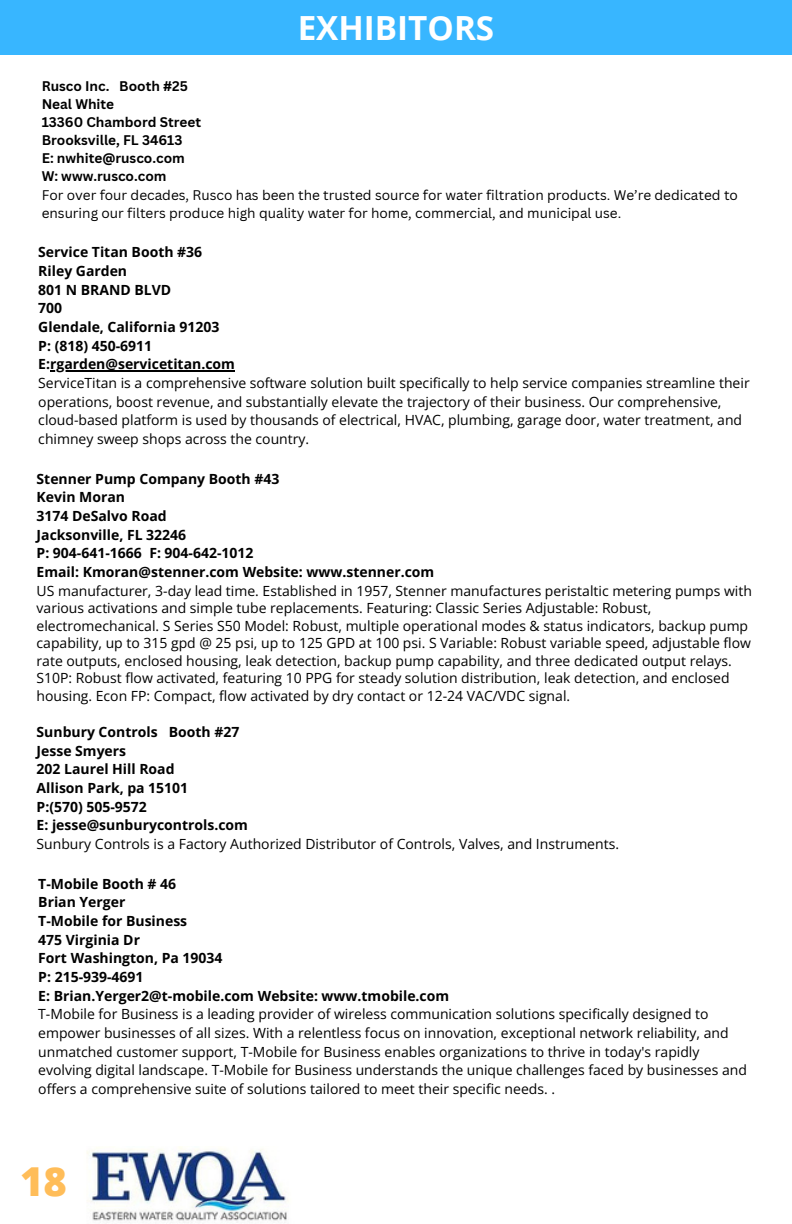
<style>
.page{position:relative;width:792px;height:1224px;background:#fff}
.page>*{position:absolute;margin:0;border:0;box-sizing:border-box;transform-origin:0 0}
.t1{font:800 40px "Open Sans";color:#ffbd59}
.t2{font:700 33.2px "Open Sans";color:#fff}
.t3{font:14px/18.6px "Open Sans";color:#000}
.t4{font:700 14px "Open Sans";color:#000}
.t5{font:13.6px/18.2px "Canva Sans";color:#000}
.t6{font:700 13.6px "Canva Sans";color:#000}
</style>
<div class="page">
<div style="left:0;top:0;width:792px;height:55px;background:#38b6ff"></div>
<img style="left:87px;top:1147px;width:202px;height:76px">
<hr style="left:50px;top:371px;width:185px;height:1px;background:#000">
<p class="t2" style="left:298px;top:5px;width:198px">EXHIBITORS</p>
<p class="t6" style="left:42px;top:76px;width:148px">Rusco Inc. Booth #25</p>
<p class="t6" style="left:42px;top:94px;width:74px">Neal White</p>
<p class="t6" style="left:42px;top:113px;width:161px">13360 Chambord Street</p>
<p class="t6" style="left:42px;top:131px;width:142px">Brooksville, FL 34613</p>
<p class="t6" style="left:42px;top:149px;width:145px">E: nwhite@rusco.com</p>
<p class="t6" style="left:42px;top:167px;width:126px">W: www.rusco.com</p>
<p class="t5" style="left:42px;top:185px;width:698px">For over four decades, Rusco has been the trusted source for water filtration products. We’re dedicated to ensuring our filters produce high quality water for home, commercial, and municipal use.</p>
<p class="t4" style="left:38px;top:242px;width:165px">Service Titan Booth #36</p>
<p class="t4" style="left:38px;top:261px;width:90px">Riley Garden</p>
<p class="t4" style="left:38px;top:280px;width:134px">801 N BRAND BLVD</p>
<p class="t4" style="left:38px;top:298px;width:25px">700</p>
<p class="t4" style="left:38px;top:317px;width:183px">Glendale, California 91203</p>
<p class="t4" style="left:38px;top:336px;width:115px">P: (818) 450-6911</p>
<p class="t4" style="left:38px;top:354px;width:198px">E:rgarden@servicetitan.com</p>
<p class="t3" style="left:38px;top:373px;width:713px">ServiceTitan is a comprehensive software solution built specifically to help service companies streamline their</p>
<p class="t3" style="left:38px;top:392px;width:705px">operations, boost revenue, and substantially elevate the trajectory of their business. Our comprehensive, cloud-based platform is used by thousands of electrical, HVAC, plumbing, garage door, water treatment, and chimney sweep shops across the country.</p>
<p class="t4" style="left:37px;top:469px;width:244px">Stenner Pump Company Booth #43</p>
<p class="t4" style="left:37px;top:487px;width:90px">Kevin Moran</p>
<p class="t4" style="left:37px;top:506px;width:132px">3174 DeSalvo Road</p>
<p class="t4" style="left:37px;top:525px;width:151px">Jacksonville, FL 32246</p>
<p class="t4" style="left:37px;top:543px;width:218px">P: 904-641-1666 F: 904-642-1012</p>
<p class="t4" style="left:37px;top:562px;width:399px">Email: Kmoran@stenner.com Website: www.stenner.com</p>
<p class="t3" style="left:37px;top:582px;width:717px;line-height:17.4px">US manufacturer, 3-day lead time. Established in 1957, Stenner manufactures peristaltic metering pumps with various activations and simple tube replacements. Featuring: Classic Series Adjustable: Robust, electromechanical. S Series S50 Model: Robust, multiple operational modes &amp; status indicators, backup pump capability, up to 315 gpd @ 25 psi, up to 125 GPD at 100 psi. S Variable: Robust variable speed, adjustable flow rate outputs, enclosed housing, leak detection, backup pump capability, and three dedicated output relays.<br>S10P: Robust flow activated, featuring 10 PPG for steady solution distribution, leak detection, and enclosed housing. Econ FP: Compact, flow activated by dry contact or 12-24 VAC/VDC signal.</p>
<p class="t4" style="left:37px;top:722px;width:204px">Sunbury Controls Booth #27</p>
<p class="t4" style="left:37px;top:741px;width:91px">Jesse Smyers</p>
<p class="t4" style="left:37px;top:759px;width:140px">202 Laurel Hill Road</p>
<p class="t4" style="left:37px;top:778px;width:153px">Allison Park, pa 15101</p>
<p class="t4" style="left:37px;top:797px;width:112px">P:(570) 505-9572</p>
<p class="t4" style="left:37px;top:815px;width:213px">E: jesse@sunburycontrols.com</p>
<p class="t3" style="left:37px;top:834px;width:584px">Sunbury Controls is a Factory Authorized Distributor of Controls, Valves, and Instruments.</p>
<p class="t4" style="left:38px;top:874px;width:139px">T-Mobile Booth # 46</p>
<p class="t4" style="left:38px;top:892px;width:89px">Brian Yerger</p>
<p class="t4" style="left:38px;top:911px;width:150px">T-Mobile for Business</p>
<p class="t4" style="left:38px;top:930px;width:103px">475 Virginia Dr</p>
<p class="t4" style="left:38px;top:948px;width:186px">Fort Washington, Pa 19034</p>
<p class="t4" style="left:38px;top:967px;width:107px">P: 215-939-4691</p>
<p class="t4" style="left:38px;top:986px;width:412px">E: Brian.Yerger2@t-mobile.com Website: www.tmobile.com</p>
<p class="t3" style="left:38px;top:1005px;width:710px">T-Mobile for Business is a leading provider of wireless communication solutions specifically designed to empower businesses of all sizes. With a relentless focus on innovation, exceptional network reliability, and unmatched customer support, T-Mobile for Business enables organizations to thrive in today's rapidly evolving digital landscape. T-Mobile for Business understands the unique challenges faced by businesses and offers a comprehensive suite of solutions tailored to meet their specific needs. .</p>
<p class="t1" style="left:20px;top:1153px;width:48px">18</p>
</div>
